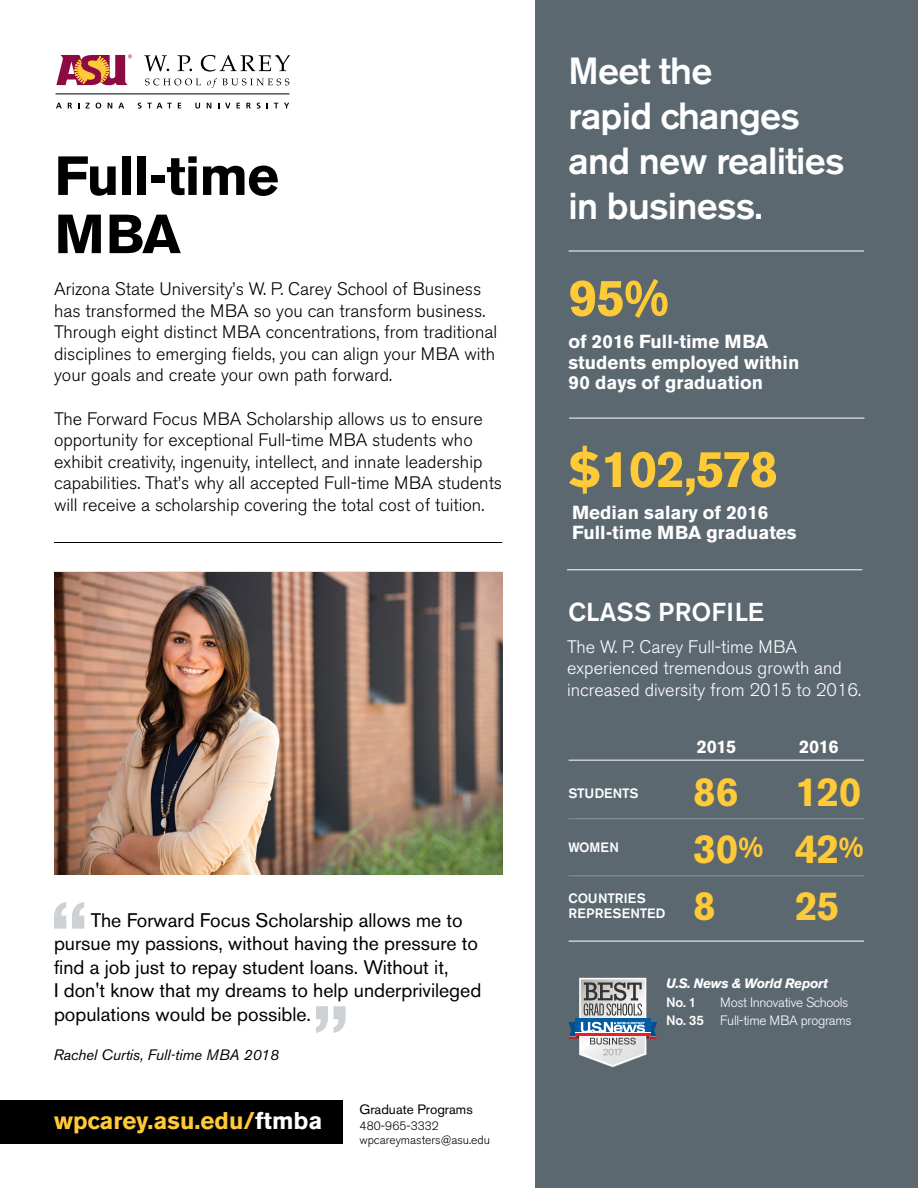
<style>
.page{position:relative;width:918px;height:1188px;background:#fff}
.page>*{position:absolute;margin:0;border:0;box-sizing:border-box;transform-origin:0 0}
.t1{font:700 54.6px/58.2px "Akzidenz Grotesk BE";letter-spacing:-.02em;color:#000}
.t2{font:700 51.3px "Akzidenz Grotesk BE";letter-spacing:-.02em;color:#ffca38}
.t3{font:700 40.35px/57px "Akzidenz Grotesk BE";letter-spacing:-.02em;color:#ffca38;text-align:justify}
.t4{font:500 37.5px/45px "Akzidenz Grotesk BE";letter-spacing:-.02em;color:#fff}
.t5{font:500 25.8px "Akzidenz Grotesk BE";color:#fff}
.t6{font:700 24px "Akzidenz Grotesk BE";color:#ffca38}
.t7{font:19.5px/23.4px "Akzidenz Grotesk BE";color:#000}
.t8{font:700 18.75px/20.2px "Akzidenz Grotesk BE";color:#fff}
.t9{font:700 18.15px "Akzidenz Grotesk BE";letter-spacing:-.02em;color:#fff}
.t10{font:300 18px/21.6px "Akzidenz Grotesk BE";color:#000}
.t11{font:300 18px/21.6px "Akzidenz Grotesk BE";color:#fff}
.t12{font:italic 15px "Akzidenz Grotesk BE";letter-spacing:-.01em;color:#000}
.t13{font:300 13.5px/18.8px "Akzidenz Grotesk BE";letter-spacing:-.025em;color:#fff;text-align:right}
.t14{font:500 13.5px/15px "Akzidenz Grotesk BE";letter-spacing:.01em;color:#fff}
.t15{font:italic 700 13.5px "Akzidenz Grotesk BE";letter-spacing:-.025em;color:#fff}
.t16{font:13.5px "Akzidenz Grotesk BE";color:#000}
.t17{font:500 13.5px "Akzidenz Grotesk BE";letter-spacing:-.02em;color:#fff}
.t18{font:300 12px/13.5px "Akzidenz Grotesk BE";color:#000}
.s1{color:#fff}
.s2{font-size:28.5px}
.s3{font-weight:500}
</style>
<div class="page">
<div style="left:535px;top:0;width:383px;height:1188px;background:#5b6870"></div>
<hr style="left:54px;top:542px;width:448px;height:1px;background:#000">
<hr style="left:569px;top:251px;width:295px;height:1px;background:#fff">
<hr style="left:569px;top:418px;width:296px;height:1px;background:#fff">
<hr style="left:567px;top:570px;width:295px;height:1px;background:#fff">
<hr style="left:569px;top:760px;width:295px;height:1px;background:#fff">
<hr style="left:569px;top:818px;width:295px;height:1px;background:#fff">
<hr style="left:569px;top:876px;width:295px;height:1px;background:#fff">
<hr style="left:569px;top:941px;width:295px;height:1px;background:#fff">
<img style="left:55px;top:573px;width:447px;height:301px">
<svg style="left:569px;top:978px;width:88px;height:89px"></svg>
<svg style="left:54px;top:902px;width:30px;height:27px"></svg>
<svg style="left:316px;top:1006px;width:30px;height:27px"></svg>
<svg style="left:56px;top:55px;width:76px;height:31px"></svg>
<svg style="left:144px;top:55px;width:25px;height:16px"></svg>
<svg style="left:178px;top:55px;width:14px;height:16px"></svg>
<svg style="left:201px;top:55px;width:89px;height:17px"></svg>
<svg style="left:145px;top:78px;width:56px;height:7px"></svg>
<svg style="left:207px;top:78px;width:82px;height:10px"></svg>
<svg style="left:56px;top:103px;width:6px;height:5px"></svg>
<svg style="left:68px;top:103px;width:4px;height:5px"></svg>
<svg style="left:86px;top:103px;width:4px;height:5px"></svg>
<svg style="left:96px;top:103px;width:5px;height:6px"></svg>
<svg style="left:108px;top:103px;width:4px;height:5px"></svg>
<svg style="left:118px;top:103px;width:6px;height:5px"></svg>
<svg style="left:138px;top:103px;width:34px;height:6px"></svg>
<svg style="left:195px;top:103px;width:5px;height:6px"></svg>
<svg style="left:207px;top:103px;width:4px;height:5px"></svg>
<svg style="left:225px;top:103px;width:5px;height:5px"></svg>
<svg style="left:246px;top:103px;width:5px;height:5px"></svg>
<svg style="left:257px;top:103px;width:3px;height:6px"></svg>
<svg style="left:274px;top:103px;width:4px;height:5px"></svg>
<svg style="left:284px;top:103px;width:5px;height:5px"></svg>
<hr style="left:56px;top:94px;width:233px;height:1px;background:#000">
<div style="left:0;top:1100px;width:342px;height:44px;background:#000"></div>
<h1 class="t1" style="left:55px;top:147px;width:226px">Full-time<br>MBA</h1>
<p class="t10" style="left:54px;top:278px;width:445px">Arizona State University’s W. P. Carey School of Business has transformed the MBA so you can transform business.<br>Through eight distinct MBA concentrations, from traditional disciplines to emerging fields, you can align your MBA with your goals and create your own path forward.</p>
<p class="t10" style="left:54px;top:408px;width:450px">The Forward Focus MBA Scholarship allows us to ensure opportunity for exceptional Full-time MBA students who exhibit creativity, ingenuity, intellect, and innate leadership capabilities. That’s why all accepted Full-time MBA students will receive a scholarship covering the total cost of tuition.</p>
<p class="t7" style="left:54px;top:908px;width:429px;text-indent:37px">The Forward Focus Scholarship allows me to pursue my passions, without having the pressure to find a job just to repay student loans. Without it,<br>I don't know that my dreams to help underprivileged populations would be possible.</p>
<p class="t12" style="left:53px;top:1045px;width:227px">Rachel Curtis, Full-time MBA 2018</p>
<h3 class="t6" style="left:54px;top:1106px;width:270px">wpcarey.asu.edu/<span class="s1">ftmba</span></h3>
<p class="t16" style="left:359px;top:1101px;width:115px">Graduate Programs</p>
<p class="t18" style="left:359px;top:1119px;width:132px">480-965-3332 wpcareymasters@asu.edu</p>
<h3 class="t4" style="left:569px;top:48px;width:278px">Meet the<br>rapid changes and new realities in business.</h3>
<h2 class="t2" style="left:569px;top:268px;width:102px">95%</h2>
<p class="t8" style="left:569px;top:332px;width:232px">of 2016 Full-time MBA students employed within<br>90 days of graduation</p>
<h2 class="t2" style="left:568px;top:439px;width:212px">$102,578</h2>
<p class="t8" style="left:572px;top:503px;width:226px">Median salary of 2016<br>Full-time MBA graduates</p>
<h3 class="t5" style="left:569px;top:596px;width:197px">CLASS PROFILE</h3>
<p class="t11" style="left:567px;top:636px;width:296px">The W. P. Carey Full-time MBA experienced tremendous growth and increased diversity from 2015 to 2016.</p>
<p class="t17" style="left:569px;top:785px;width:71px">STUDENTS</p>
<p class="t14" style="left:569px;top:840px;width:52px">WOMEN</p>
<p class="t14" style="left:569px;top:891px;width:98px">COUNTRIES<br>REPRESENTED</p>
<p class="t9" style="left:697px;top:736px;width:41px">2015</p>
<p class="t9" style="left:799px;top:736px;width:41px">2016</p>
<h3 class="t3" style="left:693px;top:764px;width:172px;text-indent:102px">120<br>30<span class="s2">%</span> 42<span class="s2">% </span>8</h3>
<h3 class="t3" style="left:693px;top:764px;width:47px">86</h3>
<h3 class="t3" style="left:795px;top:878px;width:46px">25</h3>
<p class="t15" style="left:666px;top:975px;width:163px">U.S. News &amp; World Report</p>
<p class="t14" style="left:666px;top:994px;width:32px">No. 1</p>
<p class="t13" style="left:666px;top:993px;width:187px">Most Innovative Schools<br><span class="s3">No. 35</span> Full-time MBA programs</p>
</div>
